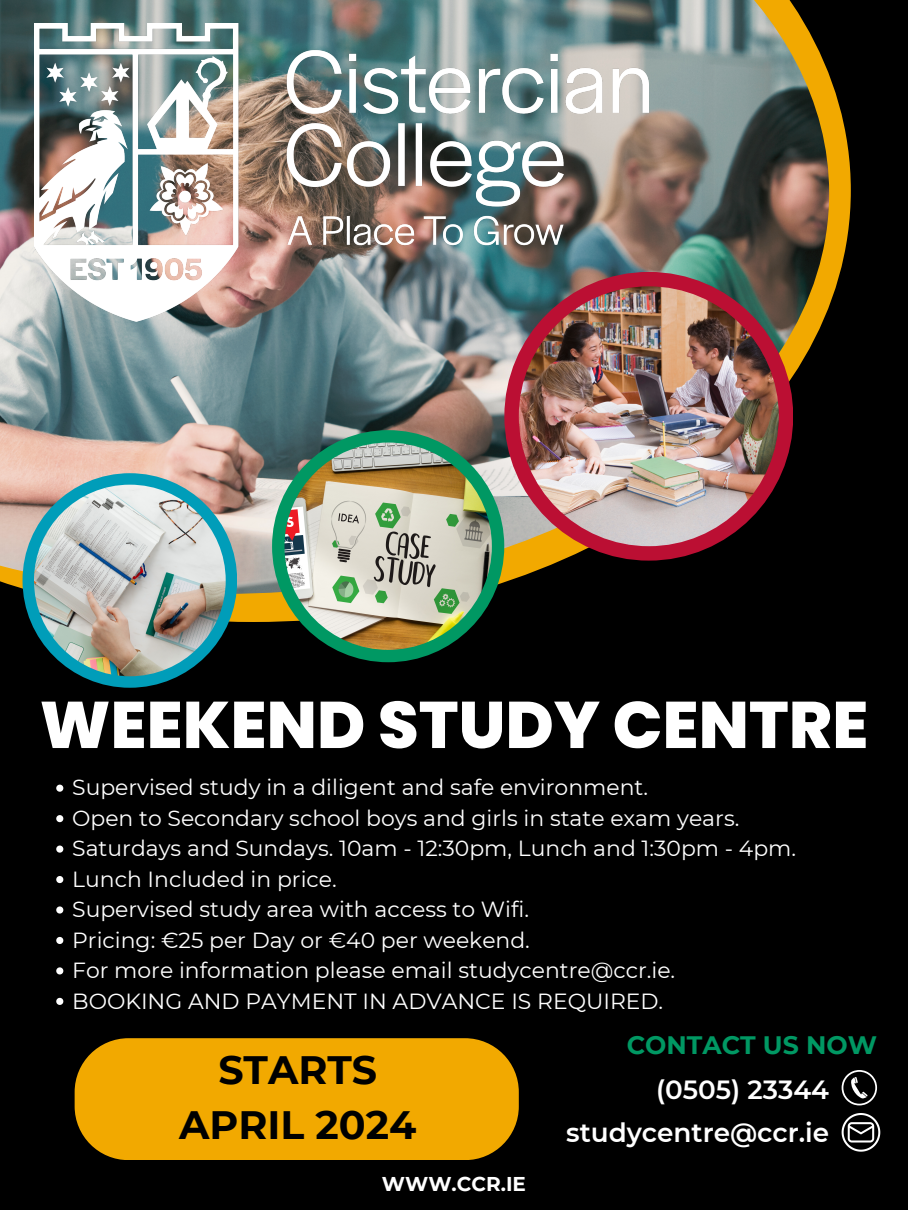
<style>
.page{position:relative;width:908px;height:1210px;background:#fff}
.page>*{position:absolute;margin:0;border:0;box-sizing:border-box;transform-origin:0 0}
.t1{font:800 65.8px "Poppins";color:#fff}
.t2{font:700 39.55px/55.1px "Montserrat";color:#000;text-align:center}
.t3{font:600 26.25px "Montserrat";color:#fff}
.t4{font:700 25.2px "Montserrat";color:#009863}
.t5{font:21.88px "Montserrat";color:#fff}
.t6{font:700 19.95px "Montserrat";color:#fff}
</style>
<div class="page">
<div style="left:0;top:0;width:907px;height:1210px;background:#000"></div>
<svg style="left:23px;top:72px;width:826px;height:550px"></svg>
<img style="left:0;top:0;width:828px;height:594px">
<div style="left:504px;top:272px;width:289px;height:288px;background:#bb0f33;border-radius:50%"></div>
<div style="left:272px;top:430px;width:232px;height:232px;background:#009863;border-radius:50%"></div>
<div style="left:23px;top:473px;width:214px;height:215px;background:#009db9;border-radius:50%"></div>
<img style="left:518px;top:286px;width:260px;height:260px;border-radius:50%">
<img style="left:284px;top:442px;width:207px;height:208px;border-radius:50%">
<img style="left:34px;top:485px;width:192px;height:191px;border-radius:50%">
<div style="left:75px;top:1038px;width:443px;height:122px;background:#f2a900;border-radius:54px"></div>
<svg style="left:841px;top:1070px;width:35px;height:35px"></svg>
<svg style="left:841px;top:1113px;width:38px;height:38px"></svg>
<img style="left:35px;top:24px;width:613px;height:298px">
<svg style="left:56px;top:784px;width:7px;height:7px"></svg>
<svg style="left:56px;top:815px;width:7px;height:7px"></svg>
<svg style="left:56px;top:845px;width:7px;height:7px"></svg>
<svg style="left:56px;top:876px;width:7px;height:7px"></svg>
<svg style="left:56px;top:906px;width:7px;height:7px"></svg>
<svg style="left:56px;top:937px;width:7px;height:7px"></svg>
<svg style="left:56px;top:967px;width:7px;height:7px"></svg>
<svg style="left:56px;top:998px;width:7px;height:7px"></svg>
<h1 class="t1" style="left:40px;top:679px;width:829px">WEEKEND STUDY CENTRE</h1>
<p class="t5" style="left:72px;top:774px;width:577px">Supervised study in a diligent and safe environment.</p>
<p class="t5" style="left:72px;top:804px;width:668px">Open to Secondary school boys and girls in state exam years.</p>
<p class="t5" style="left:72px;top:835px;width:725px">Saturdays and Sundays. 10am - 12:30pm, Lunch and 1:30pm - 4pm.</p>
<p class="t5" style="left:72px;top:865px;width:266px">Lunch Included in price.</p>
<p class="t5" style="left:72px;top:896px;width:458px">Supervised study area with access to Wifi.</p>
<p class="t5" style="left:72px;top:926px;width:459px">Pricing: €25 per Day or €40 per weekend.</p>
<p class="t5" style="left:72px;top:957px;width:604px">For more information please email studycentre@ccr.ie.</p>
<p class="t5" style="left:72px;top:987px;width:592px">BOOKING AND PAYMENT IN ADVANCE IS REQUIRED.</p>
<h3 class="t2" style="left:179px;top:1041px;width:239px">STARTS<br>APRIL 2024</h3>
<p class="t6" style="left:382px;top:1172px;width:145px">WWW.CCR.IE</p>
<p class="t4" style="left:626px;top:1030px;width:252px">CONTACT US NOW</p>
<h2 class="t3" style="left:655px;top:1073px;width:174px">(0505) 23344</h2>
<p class="t3" style="left:566px;top:1116px;width:264px">studycentre@ccr.ie</p>
</div>
